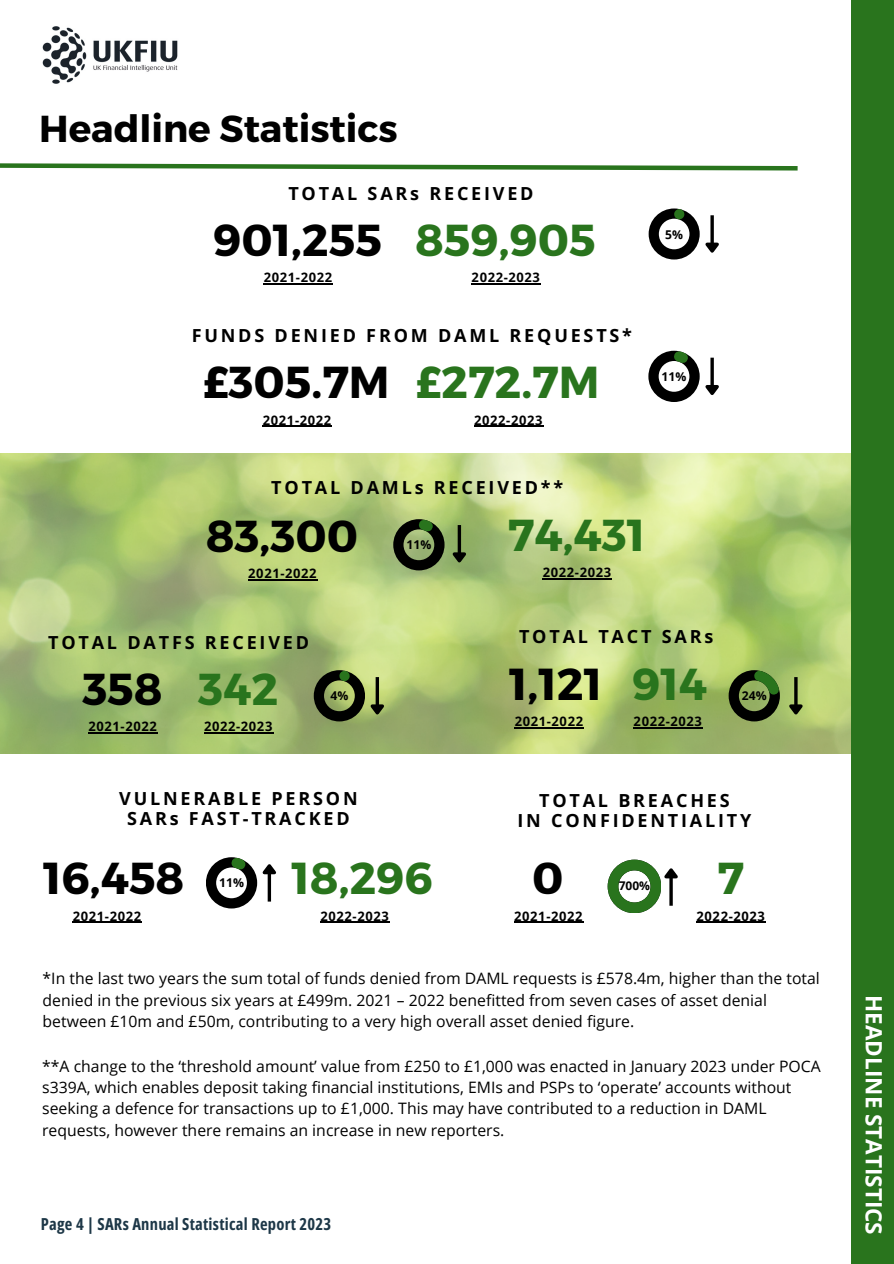
<style>
.page{position:relative;width:894px;height:1264px;background:#fff}
.page>*{position:absolute;margin:0;border:0;box-sizing:border-box;transform-origin:0 0}
.t1{font:700 44.7px "Montserrat";color:#000}
.t2{font:700 44.7px "Montserrat";color:#29741d}
.t3{font:700 37.5px "Montserrat";color:#000}
.t4{font:700 22.5px "Open Sans";color:#fff}
.t5{font:700 18px/20.2px "Open Sans";letter-spacing:.155em;color:#000;text-align:center}
.t6{font:700 16.5px "Open Sans Condensed";letter-spacing:.015em;color:#1d3747}
.t7{font:15.75px/21.3px "Open Sans";color:#000}
.t8{font:700 12.9px "Open Sans";letter-spacing:.05em;color:#000}
.t9{font:700 12.15px "Open Sans";color:#000}
.t10{font:700 12px "Open Sans";color:#000}
</style>
<div class="page">
<img style="left:0;top:453px;width:850px;height:300px">
<hr style="left:514px;top:727px;width:69px;height:1px;background:#000">
<hr style="left:633px;top:727px;width:69px;height:1px;background:#000">
<hr style="left:514px;top:921px;width:69px;height:1px;background:#000">
<hr style="left:696px;top:921px;width:69px;height:1px;background:#000">
<div style="left:850px;top:0;width:43px;height:1263px;background:#29741d"></div>
<img style="left:42px;top:26px;width:136px;height:58px">
<svg style="left:0;top:163px;width:798px;height:8px"></svg>
<svg style="left:206px;top:857px;width:70px;height:51px"></svg>
<svg style="left:607px;top:859px;width:71px;height:54px"></svg>
<svg style="left:393px;top:519px;width:76px;height:51px;background:#5f7345"></svg>
<svg style="left:314px;top:670px;width:73px;height:51px;background:#6b7846"></svg>
<svg style="left:728px;top:670px;width:77px;height:51px;background:#677d42"></svg>
<svg style="left:648px;top:351px;width:71px;height:51px"></svg>
<svg style="left:648px;top:208px;width:71px;height:51px"></svg>
<hr style="left:73px;top:921px;width:69px;height:1px;background:#000">
<hr style="left:320px;top:921px;width:69px;height:1px;background:#000">
<hr style="left:264px;top:283px;width:69px;height:1px;background:#000">
<hr style="left:471px;top:283px;width:69px;height:1px;background:#000">
<hr style="left:263px;top:425px;width:69px;height:1px;background:#000">
<hr style="left:474px;top:425px;width:69px;height:1px;background:#000">
<hr style="left:248px;top:579px;width:69px;height:1px;background:#000">
<hr style="left:542px;top:578px;width:69px;height:1px;background:#000">
<hr style="left:88px;top:732px;width:69px;height:1px;background:#000">
<hr style="left:204px;top:732px;width:69px;height:1px;background:#000">
<p class="t3" style="left:39px;top:105px;width:360px">Headline Statistics</p>
<h2 class="t5" style="left:288px;top:182px;width:247px">TOTAL SARs RECEIVED</h2>
<p class="t2" style="left:415px;top:211px;width:182px">859,905</p>
<p class="t8" style="left:471px;top:268px;width:70px">2022-2023</p>
<h5 class="t1" style="left:213px;top:211px;width:170px">901,255</h5>
<h2 class="t8" style="left:264px;top:268px;width:70px">2021-2022</h2>
<h2 class="t5" style="left:192px;top:325px;width:441px">FUNDS DENIED FROM DAML REQUESTS*</h2>
<p class="t2" style="left:416px;top:353px;width:185px">£272.7M</p>
<p class="t8" style="left:474px;top:411px;width:70px">2022-2023</p>
<h6 class="t1" style="left:203px;top:353px;width:187px">£305.7M</h6>
<h2 class="t8" style="left:263px;top:411px;width:70px">2021-2022</h2>
<p class="t9" style="left:665px;top:226px;width:19px">5%</p>
<p class="t9" style="left:661px;top:368px;width:26px">11%</p>
<p class="t5" style="left:271px;top:476px;width:293px">TOTAL DAMLs RECEIVED**</p>
<p class="t2" style="left:508px;top:506px;width:139px">74,431</p>
<p class="t8" style="left:542px;top:563px;width:70px">2022-2023</p>
<h6 class="t1" style="left:206px;top:507px;width:154px">83,300</h6>
<h5 class="t8" style="left:248px;top:564px;width:70px">2021-2022</h5>
<p class="t9" style="left:406px;top:536px;width:26px">11%</p>
<h2 class="t5" style="left:48px;top:631px;width:262px">TOTAL DATFS RECEIVED</h2>
<p class="t2" style="left:198px;top:660px;width:82px">342</p>
<p class="t8" style="left:204px;top:717px;width:70px">2022-2023</p>
<p class="t1" style="left:82px;top:660px;width:82px">358</p>
<h2 class="t8" style="left:88px;top:717px;width:70px">2021-2022</h2>
<h4 class="t5" style="left:519px;top:626px;width:196px">TOTAL TACT SARs</h4>
<h3 class="t1" style="left:509px;top:654px;width:94px">1,121</h3>
<h6 class="t2" style="left:632px;top:654px;width:76px">914</h6>
<h2 class="t8" style="left:633px;top:712px;width:70px">2022-2023</h2>
<p class="t9" style="left:330px;top:687px;width:19px">4%</p>
<p class="t9" style="left:741px;top:687px;width:26px">24%</p>
<p class="t8" style="left:514px;top:712px;width:70px">2021-2022</p>
<h2 class="t5" style="left:119px;top:787px;width:240px">VULNERABLE PERSON<br>SARs FAST-TRACKED</h2>
<h5 class="t5" style="left:517px;top:790px;width:235px">TOTAL BREACHES<br>IN CONFIDENTIALITY</h5>
<h1 class="t2" style="left:717px;top:849px;width:28px">7</h1>
<h1 class="t8" style="left:696px;top:906px;width:70px">2022-2023</h1>
<h2 class="t1" style="left:43px;top:849px;width:142px">16,458</h2>
<p class="t1" style="left:532px;top:849px;width:33px">0</p>
<p class="t8" style="left:514px;top:906px;width:70px">2021-2022</p>
<p class="t2" style="left:291px;top:849px;width:143px">18,296</p>
<p class="t9" style="left:219px;top:874px;width:26px">11%</p>
<p class="t10" style="left:618px;top:877px;width:33px">700%</p>
<h6 class="t8" style="left:73px;top:906px;width:70px">2021-2022</h6>
<p class="t8" style="left:320px;top:906px;width:70px">2022-2023</p>
<p class="t7" style="left:43px;top:967px;width:778px">*In the last two years the sum total of funds denied from DAML requests is £578.4m, higher than the total denied in the previous six years at £499m. 2021 – 2022 benefitted from seven cases of asset denial between £10m and £50m, contributing to a very high overall asset denied figure.</p>
<p class="t7" style="left:42px;top:1054px;width:780px">**A change to the ‘threshold amount’ value from £250 to £1,000 was enacted in January 2023 under POCA s339A, which enables deposit taking financial institutions, EMIs and PSPs to ‘operate’ accounts without seeking a defence for transactions up to £1,000. This may have contributed to a reduction in DAML requests, however there remains an increase in new reporters.</p>
<h2 class="t6" style="left:41px;top:1212px;width:292px">Page 4 | SARs Annual Statistical Report 2023</h2>
<p class="t4" style="left:889px;top:995px;width:241px;rotate:90deg">HEADLINE STATISTICS</p>
</div>
